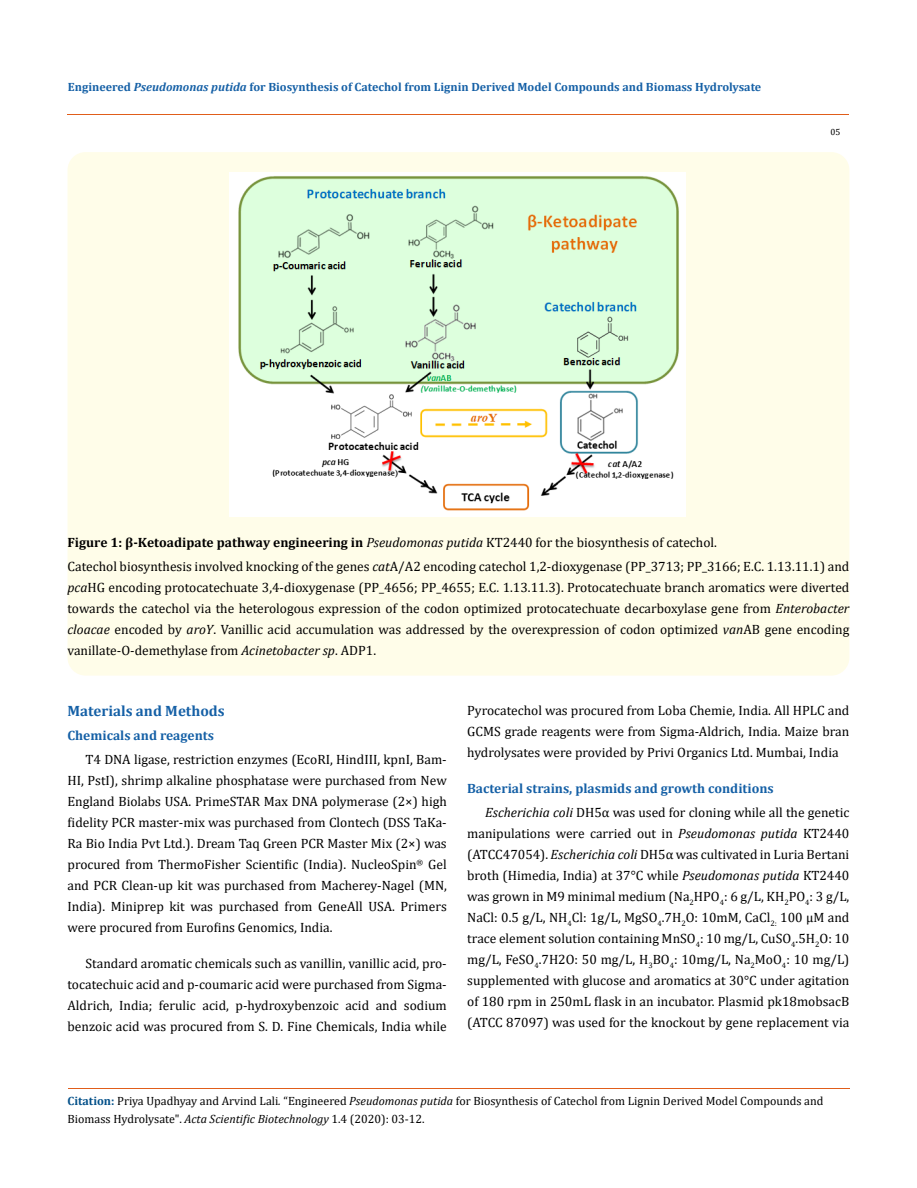
<style>
.page{position:relative;width:917px;height:1188px;background:#fff}
.page>*{position:absolute;margin:0;border:0;box-sizing:border-box;transform-origin:0 0}
.t1{font:700 15px "Cambria";color:#1560a6}
.t2{font:13.5px/21px "Cambria";color:#000;text-align:justify}
.t3{font:700 13.5px/24px "Cambria";color:#1560a6}
.t4{font:12px/18px "Cambria";color:#000}
.t5{font:700 12px "Cambria";color:#1560a6}
.t6{font:9px "Cambria";color:#000}
.s1{font-style:italic}
.s2{font-weight:700}
.s3{font-weight:400;font-style:italic;color:#000}
.s4{font-weight:400;color:#000}
.s5{font-weight:700;color:#035089}
</style>
<div class="page">
<hr style="left:67px;top:114px;width:782px;height:1px;background:#e05d1a">
<div style="left:67px;top:152px;width:782px;height:524px;background:#fffde9;border-radius:18px"></div>
<img style="left:229px;top:172px;width:457px;height:345px">
<hr style="left:68px;top:1088px;width:781px;height:1px;background:#e05d1a">
<p class="t5" style="left:68px;top:78px;width:694px">Engineered <span class="s1">Pseudomonas putida</span> for Biosynthesis of Catechol from Lignin Derived Model Compounds and Biomass Hydrolysate</p>
<p class="t6" style="left:830px;top:127px;width:11px">05</p>
<p class="t2" style="left:67px;top:530px;width:783px;line-height:24px"><span class="s2">Figure 1: β-Ketoadipate pathway engineering in</span> <span class="s1">Pseudomonas putida</span> KT2440 for the biosynthesis of catechol.<br>Catechol biosynthesis involved knocking of the genes <span class="s1">cat</span>A/A2 encoding catechol 1,2-dioxygenase (PP_3713; PP_3166; E.C. 1.13.11.1) and</p>
<p class="t2" style="left:67px;top:577px;width:783px"><span class="s1">pca</span>HG encoding protocatechuate 3,4-dioxygenase (PP_4656; PP_4655; E.C. 1.13.11.3). Protocatechuate branch aromatics were diverted towards the catechol via the heterologous expression of the codon optimized protocatechuate decarboxylase gene from <span class="s1">Enterobacter cloacae</span> encoded by <span class="s1">aroY</span>. Vanillic acid accumulation was addressed by the overexpression of codon optimized <span class="s1">van</span>AB gene encoding vanillate-O-demethylase from <span class="s1">Acinetobacter sp</span>. ADP1.</p>
<p class="t1" style="left:67px;top:700px;width:159px">Materials and Methods</p>
<p class="t3" style="left:67px;top:723px;width:148px">Chemicals and reagents</p>
<p class="t2" style="left:67px;top:749px;width:381px;text-indent:18px">T4 DNA ligase, restriction enzymes (EcoRI, HindIII, kpnI, Bam-HI, PstI), shrimp alkaline phosphatase were purchased from New England Biolabs USA. PrimeSTAR Max DNA polymerase (2×) high fidelity PCR master-mix was purchased from Clontech (DSS TaKa-Ra Bio India Pvt Ltd.). Dream Taq Green PCR Master Mix (2×) was procured from ThermoFisher Scientific (India). NucleoSpin<sup>®</sup> Gel and PCR Clean-up kit was purchased from Macherey-Nagel (MN, India). Miniprep kit was purchased from GeneAll USA. Primers were procured from Eurofins Genomics, India.</p>
<p class="t2" style="left:67px;top:953px;width:381px;text-indent:18px">Standard aromatic chemicals such as vanillin, vanillic acid, pro&shy;tocatechuic acid and p-coumaric acid were purchased from Sigma-Aldrich, India; ferulic acid, p-hydroxybenzoic acid and sodium benzoic acid was procured from S. D. Fine Chemicals, India while</p>
<p class="t2" style="left:467px;top:700px;width:384px">Pyrocatechol was procured from Loba Chemie, India. All HPLC and GCMS grade reagents were from Sigma-Aldrich, India. Maize bran hydrolysates were provided by Privi Organics Ltd. Mumbai, India</p>
<p class="t3" style="left:485px;top:776px;width:366px;text-indent:-18px">Bacterial strains, plasmids and growth conditions<br><span class="s3">Escherichia coli</span> <span class="s4">DH5α was used for cloning while all the genetic</span></p>
<p class="t2" style="left:467px;top:823px;width:384px">manipulations were carried out in <span class="s1">Pseudomonas putida</span> KT2440 (ATCC47054). <span class="s1">Escherichia coli</span> DH5α was cultivated in Luria Bertani broth (Himedia, India) at 37°C while <span class="s1">Pseudomonas putida</span> KT2440 was grown in M9 minimal medium (Na<sub>2</sub>HPO<sub>4</sub>: 6 g/L, KH<sub>2</sub>PO<sub>4</sub>: 3 g/L, NaCl: 0.5 g/L, NH<sub>4</sub>Cl: 1g/L, MgSO<sub>4</sub>.7H<sub>2</sub>O: 10mM, CaCl<sub>2:</sub> 100 µM and trace element solution containing MnSO<sub>4</sub>: 10 mg/L, CuSO<sub>4</sub>.5H<sub>2</sub>O: 10 mg/L, FeSO<sub>4</sub>.7H2O: 50 mg/L, H<sub>3</sub>BO<sub>4</sub>: 10mg/L, Na<sub>2</sub>MoO<sub>4</sub>: 10 mg/L) supplemented with glucose and aromatics at 30°C under agitation of 180 rpm in 250mL flask in an incubator. Plasmid pk18mobsacB (ATCC 87097) was used for the knockout by gene replacement via</p>
<p class="t4" style="left:68px;top:1092px;width:757px"><span class="s5">Citation:</span> Priya Upadhyay and Arvind Lali<span class="s1">.</span> “Engineered <span class="s1">Pseudomonas putida</span> for Biosynthesis of Catechol from Lignin Derived Model Compounds and<br>Biomass Hydrolysate". <span class="s1">Acta Scientific Biotechnology</span> 1.4 (2020): 03-12.</p>
</div>
